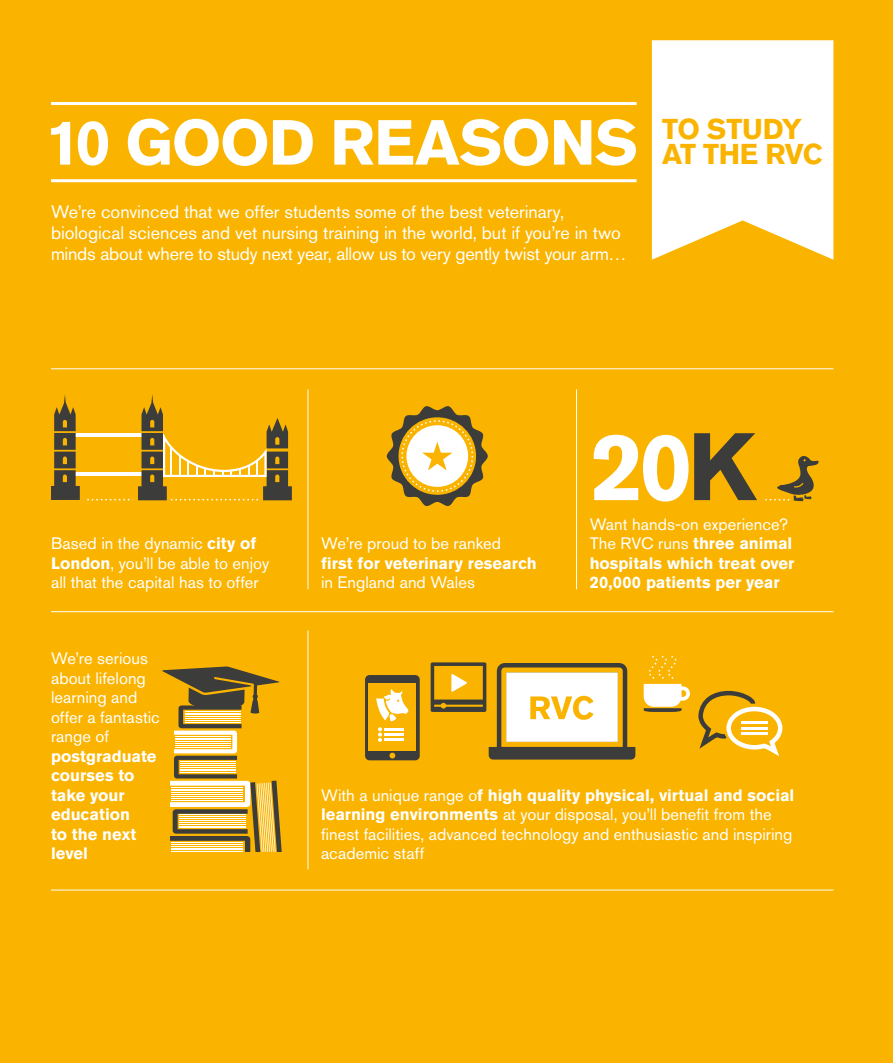
<style>
.page{position:relative;width:893px;height:1063px;background:#fab400}
.page>*{position:absolute;margin:0;border:0;box-sizing:border-box;transform-origin:0 0}
.t1{font:700 63px "Akzidenz Grotesk Std";letter-spacing:-.015em;color:#fff}
.t2{font:700 28.5px/25.5px "Akzidenz Grotesk Std";letter-spacing:-.02em;color:#fab400}
.t3{font:18px/21px "Akzidenz Grotesk Std";letter-spacing:-.005em;color:#fff}
.t4{font:16.5px/19.5px "Akzidenz Grotesk Std";letter-spacing:.005em;color:#fff}
.t5{font:700 16.5px/19.5px "Akzidenz Grotesk Std";color:#fff}
.s1{font-weight:700}
.s2{font-weight:400}
</style>
<div class="page">
<svg style="left:652px;top:40px;width:181px;height:220px;background:#fef8e7"></svg>
<hr style="left:51px;top:102px;width:586px;height:3px;background:#fff">
<hr style="left:51px;top:179px;width:586px;height:3px;background:#fff">
<svg style="left:594px;top:433px;width:163px;height:69px"></svg>
<svg style="left:387px;top:406px;width:101px;height:100px"></svg>
<svg style="left:765px;top:456px;width:54px;height:46px"></svg>
<svg style="left:431px;top:662px;width:204px;height:98px"></svg>
<svg style="left:644px;top:656px;width:46px;height:56px"></svg>
<svg style="left:698px;top:691px;width:84px;height:65px"></svg>
<hr style="left:741px;top:721px;width:27px;height:3px;background:#fff">
<hr style="left:741px;top:727px;width:27px;height:3px;background:#fff">
<hr style="left:741px;top:732px;width:27px;height:3px;background:#fff">
<svg style="left:162px;top:666px;width:120px;height:186px"></svg>
<hr style="left:179px;top:815px;width:67px;height:1px;background:#fff">
<hr style="left:179px;top:816px;width:67px;height:1px;background:#fff">
<hr style="left:179px;top:818px;width:67px;height:1px;background:#fff">
<hr style="left:179px;top:820px;width:67px;height:1px;background:#fff">
<hr style="left:179px;top:822px;width:67px;height:1px;background:#fff">
<hr style="left:179px;top:826px;width:67px;height:1px;background:#fff">
<hr style="left:179px;top:828px;width:67px;height:1px;background:#fff">
<hr style="left:179px;top:824px;width:67px;height:1px;background:#fff">
<svg style="left:365px;top:675px;width:55px;height:85px"></svg>
<hr style="left:75px;top:472px;width:68px;height:3px;background:#fff">
<hr style="left:75px;top:433px;width:68px;height:4px;background:#fff">
<svg style="left:51px;top:394px;width:29px;height:106px"></svg>
<svg style="left:87px;top:394px;width:205px;height:106px"></svg>
<hr style="left:51px;top:611px;width:782px;height:1px;background:#fff">
<hr style="left:51px;top:890px;width:782px;height:1px;background:#fff">
<hr style="left:51px;top:368px;width:782px;height:1px;background:#fff">
<hr style="left:308px;top:389px;width:1px;height:200px;background:#fff">
<hr style="left:576px;top:389px;width:1px;height:200px;background:#fff">
<hr style="left:308px;top:631px;width:1px;height:238px;background:#fff">
<h1 class="t1" style="left:45px;top:106px;width:594px">10 GOOD REASONS</h1>
<p class="t3" style="left:51px;top:201px;width:577px">We’re convinced that we offer students some of the best veterinary, biological sciences and vet nursing training in the world, but if you’re in two minds about where to study next year, allow us to very gently twist your arm…</p>
<h2 class="t2" style="left:662px;top:116px;width:162px">TO STUDY<br>AT THE RVC</h2>
<p class="t4" style="left:51px;top:534px;width:220px">Based in the dynamic <span class="s1">city of<br>London</span>, you’ll be able to enjoy all that the capital has to offer</p>
<p class="t4" style="left:51px;top:649px;width:110px">We’re serious about lifelong learning and offer a fantastic range of</p>
<p class="t5" style="left:51px;top:746px;width:107px">postgraduate courses to take your education<br>to the next level</p>
<p class="t4" style="left:321px;top:534px;width:182px">We’re proud to be ranked</p>
<p class="t5" style="left:321px;top:553px;width:217px">first for veterinary research</p>
<p class="t4" style="left:321px;top:573px;width:156px">in England and Wales</p>
<p class="t5" style="left:590px;top:514px;width:206px"><span class="s2">Want hands-on experience?<br>The RVC runs</span> three animal hospitals which treat over<br>20,000 patients per year</p>
<p class="t4" style="left:321px;top:785px;width:475px">With a unique range o<span class="s1">f high quality physical, virtual and social learning environments</span> at your disposal, you’ll benefit from the finest facilities, advanced technology and enthusiastic and inspiring academic staff</p>
</div>
